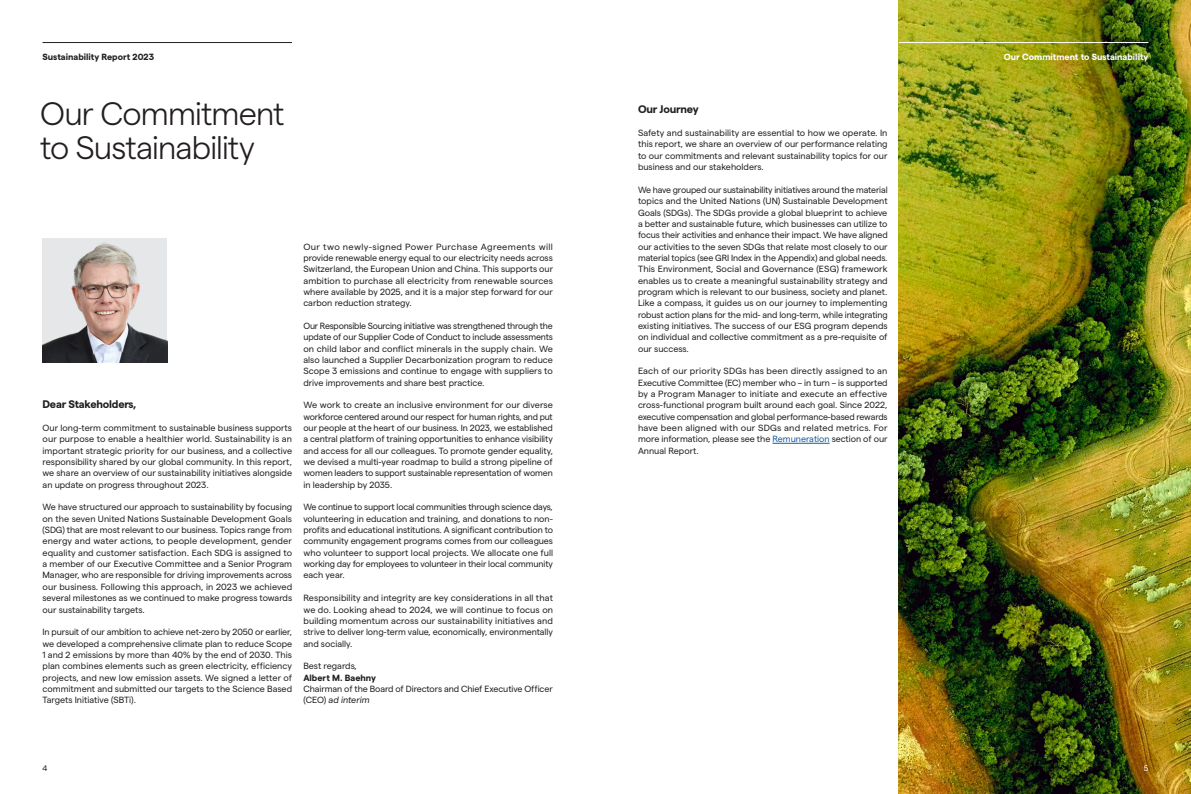
<style>
.page{position:relative;width:1191px;height:794px;background:#fff}
.page>*{position:absolute;margin:0;border:0;box-sizing:border-box;transform-origin:0 0}
._2020_Page_Furniture_-_Header{font:300 32.4px/34px "Matter";letter-spacing:-.03em;color:#231f20}
._2020_Body_Text_-_Sub-header_1{font:700 11px "Matter";letter-spacing:-.02em;color:#231f20}
._2020_Body_Text{font:9px/11.3px "Matter";color:#231f20;text-align:justify}
._2020_Body_Text-2{font:700 9px "Matter";color:#231f20}
.t1{font:700 9px "Matter";color:#fff}
.t2{font:8px "Matter";color:#fff}
.t3{font:8px "Matter";color:#231f20}
.s1{color:#175d9e}
.s2{font-style:italic}
</style>
<div class="page">
<img style="left:899px;top:0;width:292px;height:794px">
<hr style="left:772px;top:443px;width:57px;height:1px;background:#175d9e">
<img style="left:43px;top:238px;width:124px;height:125px">
<hr style="left:899px;top:42px;width:249px;height:1px;background:#fff">
<hr style="left:43px;top:42px;width:249px;height:1px;background:#231f20">
<p class="_2020_Body_Text-2" style="left:43px;top:50px;width:113px">Sustainability Report 2023</p>
<p class="_2020_Page_Furniture_-_Header" style="left:40px;top:94px;width:246px">Our Commitment to Sustainability</p>
<p class="_2020_Body_Text_-_Sub-header_1" style="left:638px;top:101px;width:62px">Our Journey</p>
<p class="_2020_Body_Text" style="left:638px;top:127px;width:251px">Safety and sustainability are essential to how we operate. In this report, we share an overview of our performance relating to our commitments and relevant sustainability topics for our business and our stakeholders.</p>
<p class="_2020_Body_Text" style="left:638px;top:183px;width:251px">We have grouped our sustainability initiatives around the material topics and the United Nations (UN) Sustainable Development Goals (SDGs). The SDGs provide a global blueprint to achieve a better and sustainable future, which businesses can utilize to focus their activities and enhance their impact. We have aligned our activities to the seven SDGs that relate most closely to our material topics (see GRI Index in the Appendix) and global needs.<br>This Environment, Social and Governance (ESG) framework enables us to create a meaningful sustainability strategy and program which is relevant to our business, society and planet.<br>Like a compass, it guides us on our journey to implementing robust action plans for the mid- and long-term, while integrating existing initiatives. The success of our ESG program depends on individual and collective commitment as a pre-requisite of our success.</p>
<p class="_2020_Body_Text" style="left:638px;top:365px;width:251px">Each of our priority SDGs has been directly assigned to an Executive Committee (EC) member who – in turn – is supported by a Program Manager to initiate and execute an effective cross-functional program built around each goal. Since 2022, executive compensation and global performance-based rewards have been aligned with our SDGs and related metrics. For more information, please see the <span class="s1">Remuneration</span> section of our Annual Report.</p>
<p class="_2020_Body_Text" style="left:303px;top:240px;width:251px">Our two newly-signed Power Purchase Agreements will provide renewable energy equal to our electricity needs across Switzerland, the European Union and China. This supports our ambition to purchase all electricity from renewable sources where available by 2025, and it is a major step forward for our carbon reduction strategy.</p>
<p class="_2020_Body_Text" style="left:303px;top:319px;width:251px">Our Responsible Sourcing initiative was strengthened through the update of our Supplier Code of Conduct to include assessments on child labor and conflict minerals in the supply chain. We also launched a Supplier Decarbonization program to reduce Scope 3 emissions and continue to engage with suppliers to drive improvements and share best practice.</p>
<p class="_2020_Body_Text" style="left:303px;top:399px;width:251px">We work to create an inclusive environment for our diverse workforce centered around our respect for human rights, and put our people at the heart of our business. In 2023, we established a central platform of training opportunities to enhance visibility and access for all our colleagues. To promote gender equality, we devised a multi-year roadmap to build a strong pipeline of women leaders to support sustainable representation of women in leadership by 2035.</p>
<p class="_2020_Body_Text" style="left:303px;top:501px;width:251px">We continue to support local communities through science days, volunteering in education and training, and donations to non&shy;profits and educational institutions. A significant contribution to community engagement programs comes from our colleagues who volunteer to support local projects. We allocate one full working day for employees to volunteer in their local community each year.</p>
<p class="_2020_Body_Text" style="left:303px;top:591px;width:251px">Responsibility and integrity are key considerations in all that we do. Looking ahead to 2024, we will continue to focus on building momentum across our sustainability initiatives and strive to deliver long-term value, economically, environmentally and socially.</p>
<p class="_2020_Body_Text" style="left:303px;top:659px;width:55px">Best regards,</p>
<p class="_2020_Body_Text-2" style="left:303px;top:670px;width:74px">Albert M. Baehny</p>
<p class="_2020_Body_Text" style="left:303px;top:682px;width:251px">Chairman of the Board of Directors and Chief Executive Officer (CEO) <span class="s2">ad interim</span></p>
<p class="_2020_Body_Text_-_Sub-header_1" style="left:43px;top:396px;width:96px">Dear Stakeholders,</p>
<p class="_2020_Body_Text" style="left:43px;top:421px;width:251px">Our long-term commitment to sustainable business supports our purpose to enable a healthier world. Sustainability is an important strategic priority for our business, and a collective responsibility shared by our global community. In this report, we share an overview of our sustainability initiatives alongside an update on progress throughout 2023.</p>
<p class="_2020_Body_Text" style="left:43px;top:501px;width:251px">We have structured our approach to sustainability by focusing on the seven United Nations Sustainable Development Goals (SDG) that are most relevant to our business. Topics range from energy and water actions, to people development, gender equality and customer satisfaction. Each SDG is assigned to a member of our Executive Committee and a Senior Program Manager, who are responsible for driving improvements across our business. Following this approach, in 2023 we achieved several milestones as we continued to make progress towards our sustainability targets.</p>
<p class="_2020_Body_Text" style="left:43px;top:625px;width:251px">In pursuit of our ambition to achieve net-zero by 2050 or earlier, we developed a comprehensive climate plan to reduce Scope 1 and 2 emissions by more than 40% by the end of 2030. This plan combines elements such as green electricity, efficiency projects, and new low emission assets. We signed a letter of commitment and submitted our targets to the Science Based Targets Initiative (SBTi).</p>
<p class="t3" style="left:43px;top:762px;width:6px">4</p>
<p class="t1" style="left:1003px;top:50px;width:146px">Our Commitment to Sustainability</p>
<p class="t2" style="left:1143px;top:762px;width:6px">5</p>
</div>
